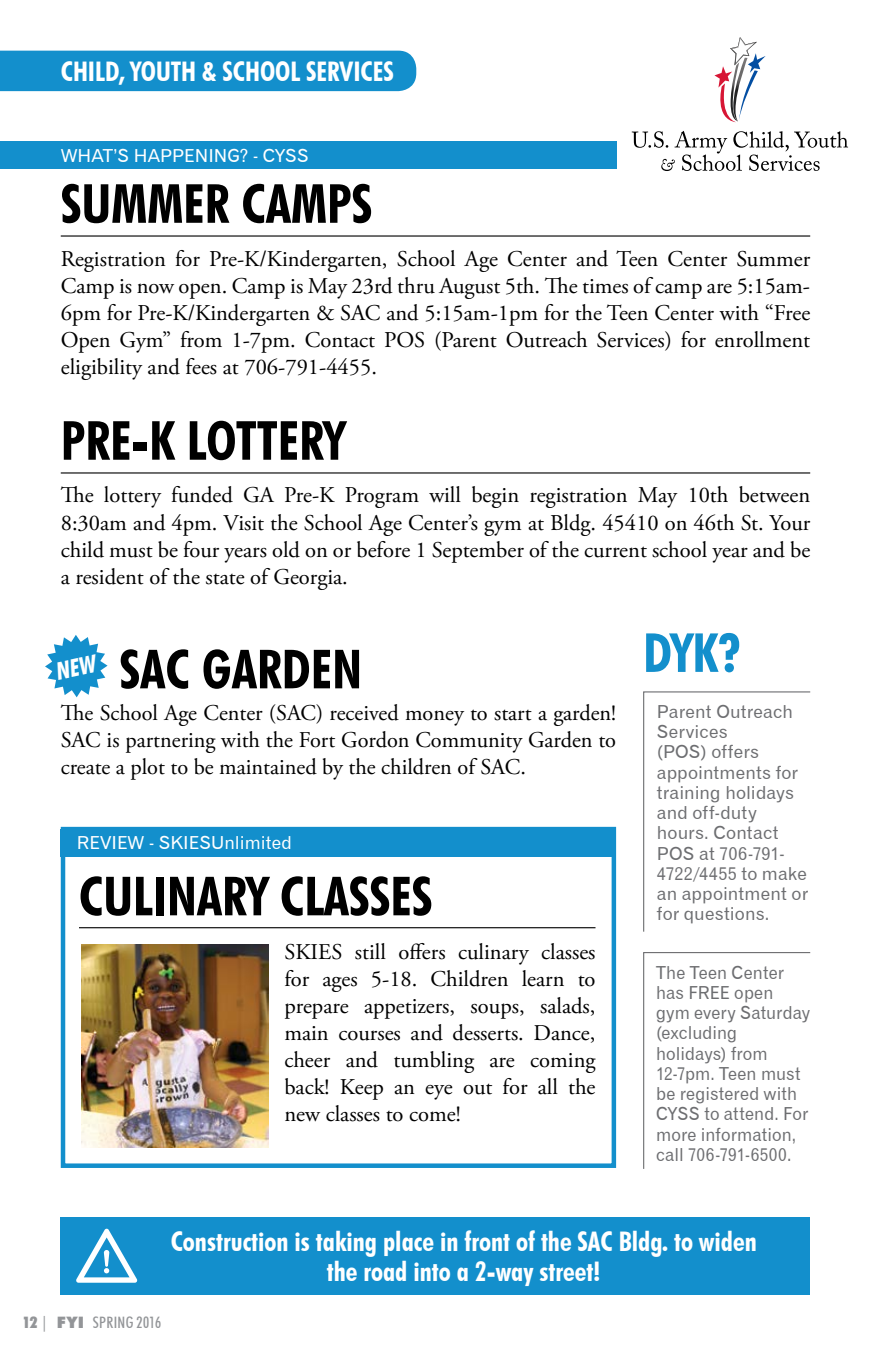
<style>
.page{position:relative;width:871px;height:1357px;background:#fff}
.page>*{position:absolute;margin:0;border:0;box-sizing:border-box;transform-origin:0 0}
.t1{font:700 condensed 54px "Futura BT";color:#000}
.t2{font:700 condensed 54px "Futura BT";color:#138fcc}
.t3{font:700 condensed 27px/29.2px "Futura BT";color:#fff;text-align:center}
.t4{font:22.5px/27px "Adobe Garamond Pro";color:#000;text-align:justify}
.t5{font:18px/20.2px "Gothic 720 BT Roman B";letter-spacing:.005em;color:#6d6e71}
.t6{font:18px/20.2px "Gothic 720 BT Roman B";letter-spacing:.005em;color:#6d6e71;scale:.95 1}
.t7{font:18px "Gothic 720 BT Roman B";color:#fff}
.t8{font:500 condensed 15.75px "Futura BT";letter-spacing:.02em;color:#939598}
.s1{font-weight:900}
.s2{font-weight:900;font-stretch:normal}
</style>
<div class="page">
<div style="left:0;top:51px;width:416px;height:40px;background:#138fcc"></div>
<svg style="left:714px;top:37px;width:51px;height:85px"></svg>
<svg style="left:632px;top:131px;width:216px;height:40px"></svg>
<div style="left:0;top:142px;width:616px;height:27px;background:#138fcc"></div>
<hr style="left:61px;top:235px;width:749px;height:2px;background:#000">
<hr style="left:61px;top:472px;width:749px;height:1px;background:#000">
<div style="left:61px;top:1217px;width:749px;height:77px;background:#138fcc"></div>
<svg style="left:76px;top:1228px;width:62px;height:54px"></svg>
<svg style="left:643px;top:691px;width:168px;height:241px"></svg>
<svg style="left:643px;top:952px;width:168px;height:217px"></svg>
<div style="left:61px;top:829px;width:555px;height:27px;background:#138fcc"></div>
<hr style="left:79px;top:927px;width:516px;height:1px;background:#000">
<div style="left:61px;top:827px;width:555px;height:341px;border:4px solid #138fcc"></div>
<img style="left:81px;top:944px;width:187px;height:204px">
<svg style="left:45px;top:635px;width:63px;height:62px"></svg>
<p class="t3" style="left:61px;top:57px;width:335px">CHILD, YOUTH &amp; SCHOOL SERVICES</p>
<p class="t7" style="left:61px;top:145px;width:249px">WHAT’S HAPPENING? - CYSS</p>
<h1 class="t1" style="left:61px;top:171px;width:313px">SUMMER CAMPS</h1>
<p class="t4" style="left:61px;top:246px;width:751px">Registration for Pre-K/Kindergarten, School Age Center and Teen Center Summer Camp is now open. Camp is May 23rd thru August 5th. The times of camp are 5:15am-6pm for Pre-K/Kindergarten &amp; SAC and 5:15am-1pm for the Teen Center with “Free Open Gym” from 1-7pm. Contact POS (Parent Outreach Services) for enrollment eligibility and fees at 706-791-4455.</p>
<h1 class="t1" style="left:61px;top:408px;width:286px">PRE-K LOTTERY</h1>
<p class="t4" style="left:61px;top:483px;width:751px">The lottery funded GA Pre-K Program will begin registration May 10th between 8:30am and 4pm. Visit the School Age Center’s gym at Bldg. 45410 on 46th St. Your child must be four years old on or before 1 September of the current school year and be a resident of the state of Georgia.</p>
<h1 class="t1" style="left:119px;top:636px;width:244px">SAC GARDEN</h1>
<p class="t4" style="left:61px;top:700px;width:557px">The School Age Center (SAC) received money to start a garden!<br>SAC is partnering with the Fort Gordon Community Garden to create a plot to be maintained by the children of SAC.</p>
<p class="t7" style="left:77px;top:832px;width:216px">REVIEW - SKIESUnlimited</p>
<h1 class="t1" style="left:79px;top:863px;width:355px">CULINARY CLASSES</h1>
<p class="t4" style="left:284px;top:939px;width:313px">SKIES still offers culinary classes for ages 5-18. Children learn to prepare appetizers, soups, salads, main courses and desserts. Dance, cheer and tumbling are coming back! Keep an eye out for all the new classes to come!</p>
<h1 class="t2" style="left:643px;top:620px;width:100px">DYK?</h1>
<p class="t5" style="left:657px;top:701px;width:153px">Parent Outreach<br>Services<br>(POS) offers appointments for training holidays and off-duty hours. Contact<br>POS at 706-791-<br>4722/4455 to make an appointment or for questions.</p>
<p class="t6" style="left:656px;top:962px;width:164px">The Teen Center has FREE open gym every Saturday (excluding holidays) from<br>12-7pm. Teen must be registered with<br>CYSS to attend. For more information, call 706-791-6500.</p>
<p class="t3" style="left:171px;top:1227px;width:587px">Construction is taking place in front of the SAC Bldg. to widen the road into a 2-way street!</p>
<p class="t8" style="left:23px;top:1313px;width:140px"><span class="s1">12</span> | <span class="s2">FYI</span> SPRING 2016</p>
</div>
